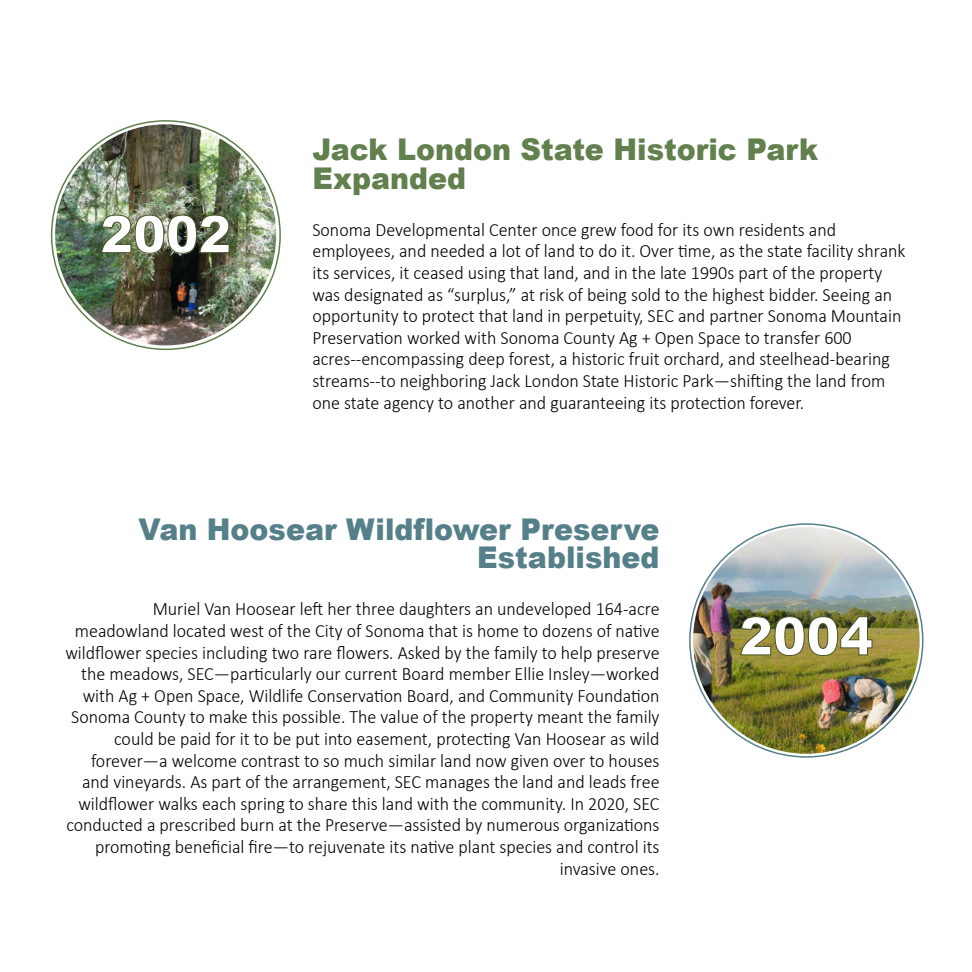
<style>
.page{position:relative;width:972px;height:972px;background:#fff}
.page>*{position:absolute;margin:0;border:0;box-sizing:border-box;transform-origin:0 0}
.t1{font:900 52.5px "Arial";color:#fff;scale:.95 1}
.t2{font:900 51.6px "Arial";color:#fff;scale:.95 1}
.t3{font:900 30px/28.5px "Arial";color:#558089;text-align:right;scale:.95 1}
.t4{font:900 30px/28.5px "Arial";color:#61804d;scale:.95 1}
.t5{font:300 18.9px/21.6px "Calibri";color:#000;scale:.95 1}
</style>
<div class="page">
<img style="left:55px;top:124px;width:221px;height:221px;border-radius:111px">
<img style="left:693px;top:527px;width:227px;height:227px;border-radius:113px">
<img style="left:101px;top:215px;width:129px;height:39px">
<svg style="left:740px;top:616px;width:132px;height:40px"></svg>
<h2 class="t2" style="left:100px;top:197px;width:139px">2002</h2>
<h3 class="t4" style="left:312px;top:134px;width:534px">Jack London State Historic Park<br>Expanded</h3>
<p class="t5" style="left:312px;top:219px;width:626px">Sonoma Developmental Center once grew food for its own residents and employees, and needed a lot of land to do it. Over time, as the state facility shrank its services, it ceased using that land, and in the late 1990s part of the property was designated as “surplus,” at risk of being sold to the highest bidder. Seeing an opportunity to protect that land in perpetuity, SEC and partner Sonoma Mountain Preservation worked with Sonoma County Ag + Open Space to transfer 600 acres--encompassing deep forest, a historic fruit orchard, and steelhead-bearing streams--to neighboring Jack London State Historic Park—shifting the land from one state agency to another and guaranteeing its protection forever.</p>
<h3 class="t3" style="left:138px;top:514px;width:550px">Van Hoosear Wildflower Preserve<br>Established</h3>
<p class="t5" style="left:65px;top:598px;width:627px;text-align:right">Muriel Van Hoosear left her three daughters an undeveloped 164-acre meadowland located west of the City of Sonoma that is home to dozens of native wildflower species including two rare flowers. Asked by the family to help preserve the meadows, SEC—particularly our current Board member Ellie Insley—worked with Ag + Open Space, Wildlife Conservation Board, and Community Foundation Sonoma County to make this possible. The value of the property meant the family could be paid for it to be put into easement, protecting Van Hoosear as wild forever—a welcome contrast to so much similar land now given over to houses and vineyards. As part of the arrangement, SEC manages the land and leads free wildflower walks each spring to share this land with the community. In 2020, SEC conducted a prescribed burn at the Preserve—assisted by numerous organizations promoting beneficial fire—to rejuvenate its native plant species and control its invasive ones.</p>
<h1 class="t1" style="left:740px;top:598px;width:142px">2004</h1>
</div>
